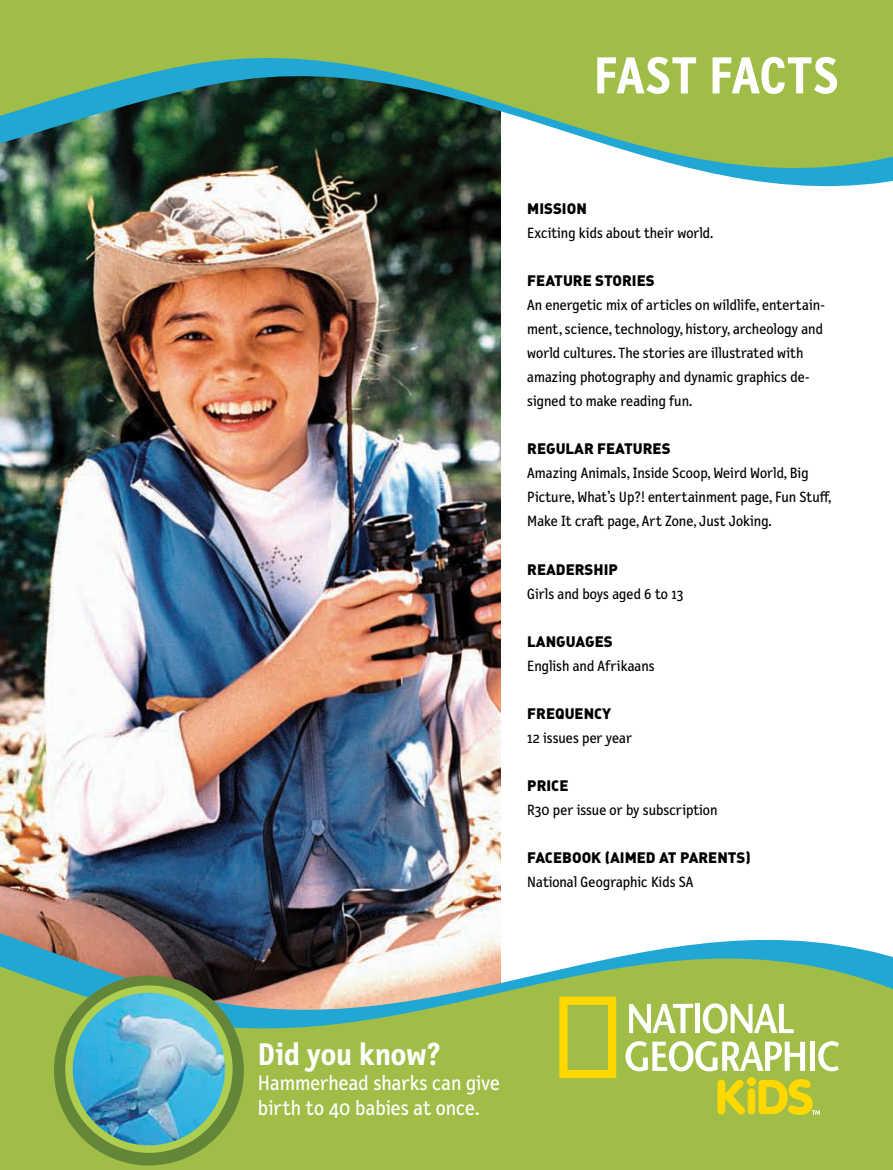
<style>
.page{position:relative;width:893px;height:1170px;background:#fff}
.page>*{position:absolute;margin:0;border:0;box-sizing:border-box;transform-origin:0 0}
.t1{font:700 52.5px "Letter Gothic Text";color:#fff}
.t2{font:700 31.5px "Letter Gothic Text";color:#fff}
.t3{font:21px/25.2px "Letter Gothic Text";color:#fff}
.t4{font:15px/24px "Letter Gothic Text";color:#000}
.t5{font:15px "DIN Black Alternate";color:#000}
</style>
<div class="page">
<img style="left:0;top:255px;width:500px;height:604px">
<img style="left:0;top:859px;width:501px;height:19px">
<img style="left:0;top:237px;width:501px;height:18px">
<svg style="left:0;top:0;width:893px;height:237px;fill:#9fbd47"></svg>
<svg style="left:0;top:878px;width:893px;height:291px;fill:#9fbd47"></svg>
<svg style="left:559px;top:996px;width:57px;height:82px"></svg>
<svg style="left:629px;top:1003px;width:64px;height:29px"></svg>
<div style="left:695px;top:1003px;width:5px;height:29px;background:#fff"></div>
<svg style="left:703px;top:1003px;width:91px;height:30px"></svg>
<svg style="left:625px;top:1041px;width:214px;height:73px"></svg>
<div style="left:54px;top:975px;width:190px;height:190px;border:30px solid #658639;border-radius:50%"></div>
<img style="left:70px;top:989px;width:159px;height:159px">
<div style="left:65px;top:985px;width:168px;height:167px;border:8px solid #adce4e;border-radius:50%"></div>
<h1 class="t1" style="left:594px;top:45px;width:247px">Fast Facts</h1>
<p class="t5" style="left:527px;top:199px;width:61px">MISSION</p>
<p class="t4" style="left:527px;top:221px;width:188px">Exciting kids about their world.</p>
<p class="t5" style="left:527px;top:271px;width:129px">FEATURE STORIES</p>
<p class="t4" style="left:527px;top:293px;width:299px">An energetic mix of articles on wildlife, entertain&shy;ment, science, technology, history, archeology and world cultures. The stories are illustrated with amazing photography and dynamic graphics de&shy;signed to make reading fun.</p>
<p class="t5" style="left:527px;top:439px;width:145px">REGULAR FEATURES</p>
<p class="t4" style="left:527px;top:461px;width:306px">Amazing Animals, Inside Scoop, Weird World, Big<br>Picture, What’s Up?! entertainment page, Fun Stuff,<br>Make It craft page, Art Zone, Just Joking.</p>
<p class="t5" style="left:527px;top:559px;width:92px">READERSHIP</p>
<p class="t4" style="left:527px;top:581px;width:158px">Girls and boys aged 6 to 13</p>
<p class="t5" style="left:527px;top:631px;width:87px">LANGUAGES</p>
<p class="t4" style="left:527px;top:653px;width:129px">English and Afrikaans</p>
<p class="t5" style="left:527px;top:703px;width:86px">FREQUENCY</p>
<p class="t4" style="left:527px;top:725px;width:106px">12 issues per year</p>
<p class="t5" style="left:527px;top:775px;width:43px">PRICE</p>
<p class="t4" style="left:527px;top:797px;width:192px">R30 per issue or by subscription</p>
<p class="t5" style="left:527px;top:847px;width:225px">FACEBOOK (AIMED AT PARENTS)</p>
<p class="t4" style="left:527px;top:869px;width:168px">National Geographic Kids SA</p>
<h2 class="t2" style="left:258px;top:1035px;width:184px">Did you know?</h2>
<h3 class="t3" style="left:258px;top:1070px;width:244px">Hammerhead sharks can give birth to 40 babies at once.</h3>
</div>
